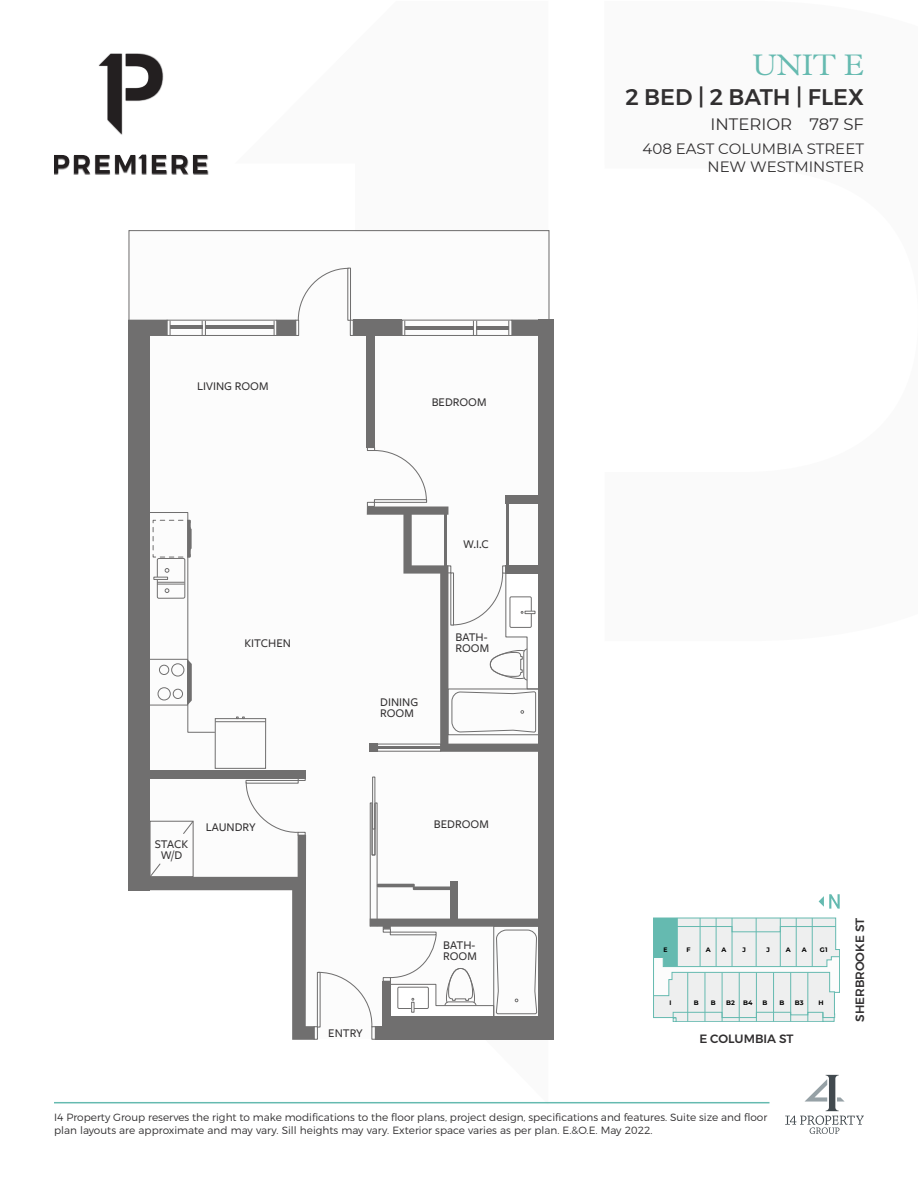
<style>
.page{position:relative;width:918px;height:1188px;background:#fff}
.page>*{position:absolute;margin:0;border:0;box-sizing:border-box;transform-origin:0 0}
.t1{font:300 30px "Plantin Std";color:#65bab0}
.t2{font:500 22.5px "Montserrat";color:#312f30}
.t3{font:16.5px "Montserrat";color:#312f30}
.t4{font:15px/18px "Montserrat";color:#312f30;text-align:right}
.t5{font:500 12.15px/11.2px "Freight Sans Pro";color:#333132}
.t6{font:500 12px "Montserrat";color:#312f30}
.t7{font:300 10.5px/12.6px "Montserrat";color:#312f30}
.t8{font:700 6.45px "Montserrat";letter-spacing:.02em;color:#000}
.t9{font:700 6.45px "Montserrat";letter-spacing:.02em;color:#000;scale:.94 1}
</style>
<div class="page">
<svg style="left:785px;top:1075px;width:79px;height:59px"></svg>
<hr style="left:54px;top:1102px;width:716px;height:1px;background:#65bab0">
<svg style="left:54px;top:155px;width:153px;height:19px"></svg>
<svg style="left:99px;top:54px;width:63px;height:80px"></svg>
<div style="left:538px;top:320px;width:16px;height:713px;background:#706f6f"></div>
<div style="left:128px;top:320px;width:22px;height:570px;background:#706f6f"></div>
<div style="left:376px;top:1027px;width:178px;height:13px;background:#706f6f"></div>
<div style="left:367px;top:335px;width:8px;height:113px;background:#706f6f"></div>
<svg style="left:367px;top:507px;width:171px;height:245px"></svg>
<div style="left:144px;top:770px;width:162px;height:8px;background:#706f6f"></div>
<div style="left:370px;top:744px;width:8px;height:8px;background:#706f6f"></div>
<div style="left:505px;top:495px;width:34px;height:8px;background:#706f6f"></div>
<div style="left:377px;top:744px;width:64px;height:8px;border:1px solid #706f6f"></div>
<hr style="left:378px;top:747px;width:63px;height:2px;background:#706f6f">
<div style="left:448px;top:688px;width:96px;height:47px;border:1px solid #706f6f"></div>
<div style="left:245px;top:780px;width:54px;height:4px;border:1px solid #706f6f"></div>
<div style="left:298px;top:776px;width:8px;height:5px;border:1px solid #706f6f"></div>
<div style="left:215px;top:718px;width:51px;height:51px;border:1px solid #706f6f"></div>
<hr style="left:215px;top:721px;width:51px;height:1px;background:#706f6f">
<svg style="left:236px;top:717px;width:9px;height:2px"></svg>
<svg style="left:150px;top:512px;width:66px;height:221px"></svg>
<div style="left:372px;top:777px;width:3px;height:52px;border:1px solid #706f6f"></div>
<div style="left:374px;top:499px;width:53px;height:4px;border:1px solid #706f6f"></div>
<svg style="left:367px;top:447px;width:60px;height:54px"></svg>
<div style="left:367px;top:502px;width:8px;height:5px;border:1px solid #706f6f"></div>
<hr style="left:445px;top:514px;width:2px;height:54px;background:#706f6f">
<hr style="left:507px;top:503px;width:2px;height:65px;background:#706f6f">
<div style="left:450px;top:572px;width:4px;height:54px;border:1px solid #706f6f"></div>
<svg style="left:451px;top:565px;width:91px;height:168px"></svg>
<div style="left:446px;top:565px;width:5px;height:8px;border:1px solid #706f6f"></div>
<svg style="left:128px;top:230px;width:422px;height:106px"></svg>
<svg style="left:128px;top:782px;width:410px;height:258px"></svg>
<svg style="left:653px;top:918px;width:187px;height:104px;background:#dae8e6"></svg>
<svg style="left:819px;top:894px;width:21px;height:15px"></svg>
<p class="t5" style="left:197px;top:380px;width:73px">LIVING ROOM</p>
<p class="t5" style="left:432px;top:396px;width:56px">BEDROOM</p>
<p class="t5" style="left:245px;top:637px;width:48px">KITCHEN</p>
<p class="t5" style="left:380px;top:696px;width:40px">DINING<br>ROOM</p>
<p class="t5" style="left:463px;top:538px;width:27px">W.I.C</p>
<p class="t5" style="left:455px;top:631px;width:35px">BATH-<br>ROOM</p>
<p class="t5" style="left:155px;top:838px;width:35px;text-align:center">STACK<br>W/D</p>
<p class="t5" style="left:206px;top:821px;width:51px">LAUNDRY</p>
<p class="t5" style="left:328px;top:1027px;width:36px">ENTRY</p>
<p class="t5" style="left:434px;top:818px;width:56px">BEDROOM</p>
<p class="t5" style="left:443px;top:939px;width:35px">BATH-<br>ROOM</p>
<h1 class="t1" style="left:753px;top:48px;width:113px">UNIT E</h1>
<h2 class="t2" style="left:626px;top:83px;width:240px">2 BED | 2 BATH | FLEX</h2>
<h3 class="t3" style="left:711px;top:114px;width:155px">INTERIOR 787 SF</h3>
<h3 class="t4" style="left:643px;top:139px;width:223px">408 EAST COLUMBIA STREET<br>NEW WESTMINSTER</h3>
<p class="t9" style="left:663px;top:946px;width:6px">E</p>
<p class="t8" style="left:687px;top:946px;width:6px">F</p>
<p class="t8" style="left:706px;top:946px;width:6px">A</p>
<p class="t8" style="left:722px;top:946px;width:6px">A</p>
<p class="t8" style="left:742px;top:946px;width:5px">J</p>
<p class="t8" style="left:766px;top:946px;width:5px">J</p>
<p class="t8" style="left:786px;top:946px;width:6px">A</p>
<p class="t8" style="left:802px;top:946px;width:6px">A</p>
<p class="t8" style="left:820px;top:946px;width:9px">G1</p>
<p class="t9" style="left:670px;top:999px;width:4px">I</p>
<p class="t8" style="left:694px;top:999px;width:6px">B</p>
<p class="t8" style="left:711px;top:999px;width:6px">B</p>
<p class="t8" style="left:726px;top:999px;width:10px">B2</p>
<p class="t8" style="left:743px;top:999px;width:11px">B4</p>
<p class="t8" style="left:762px;top:999px;width:6px">B</p>
<p class="t8" style="left:780px;top:999px;width:6px">B</p>
<p class="t8" style="left:795px;top:999px;width:10px">B3</p>
<p class="t8" style="left:819px;top:999px;width:7px">H</p>
<p class="t6" style="left:699px;top:1031px;width:96px">E COLUMBIA ST</p>
<p class="t6" style="left:852px;top:1022px;width:106px;rotate:-90deg">SHERBROOKE ST</p>
<p class="t7" style="left:54px;top:1110px;width:715px">I4 Property Group reserves the right to make modifications to the floor plans, project design, specifications and features. Suite size and floor plan layouts are approximate and may vary. Sill heights may vary. Exterior space varies as per plan. E.&amp;O.E. May 2022.</p>
</div>
